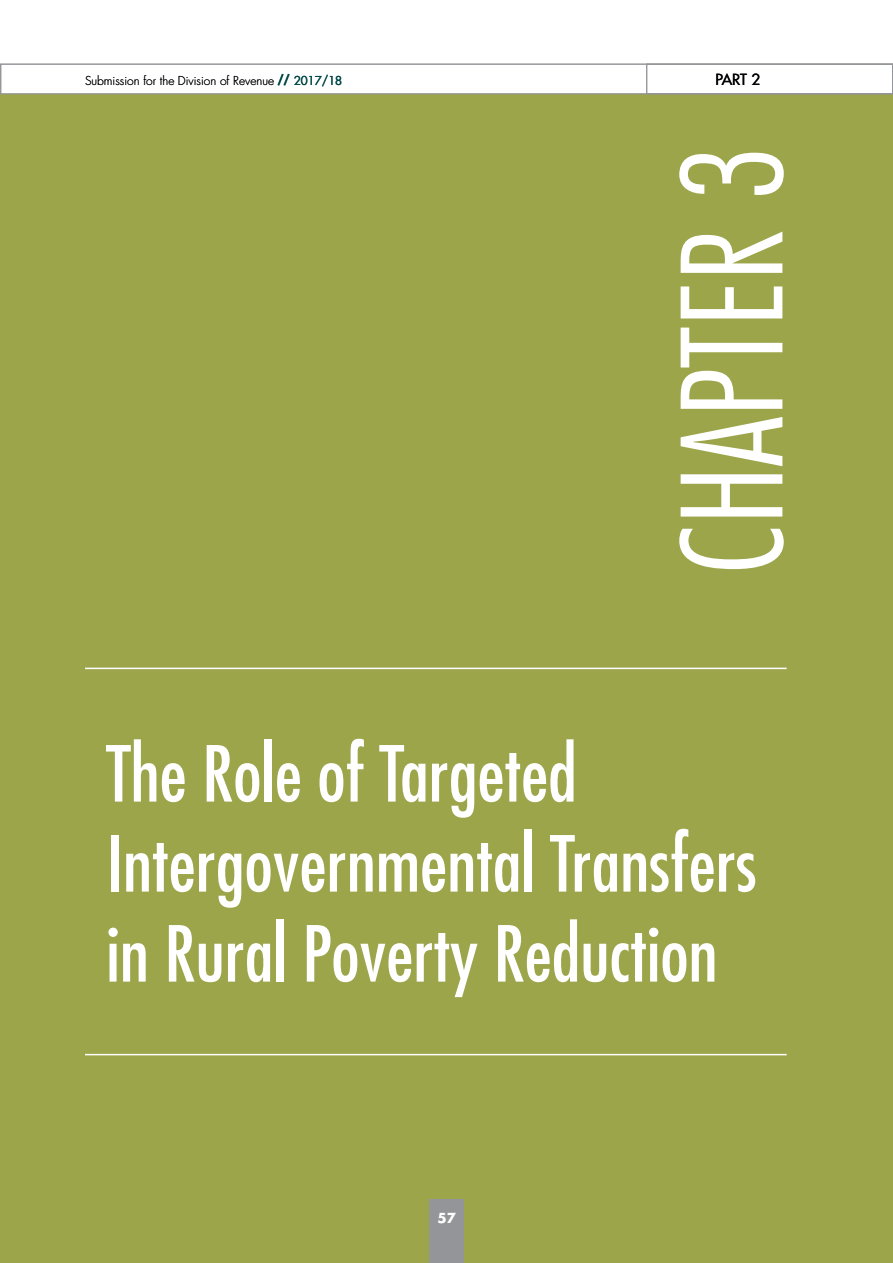
<style>
.page{position:relative;width:893px;height:1263px;background:#fff}
.page>*{position:absolute;margin:0;border:0;box-sizing:border-box;transform-origin:0 0}
.t1{font:300 condensed 135px "Futura";color:#fff}
.t2{font:condensed 75px/90px "Futura";color:#fff}
.t3{font:15px "Futura";color:#000}
.t4{font:700 13.5px "Futura";color:#fff}
.t5{font:300 12px "Futura";color:#000}
.s1{font-family:"Vectora LH";font-weight:700;font-size:15px;color:#004947}
.s2{font-weight:400;color:#004947}
</style>
<div class="page">
<div style="left:1px;top:94px;width:892px;height:1169px;background:#9ca54a"></div>
<svg style="left:0;top:64px;width:646px;height:30px"></svg>
<div style="left:646px;top:64px;width:247px;height:30px;border:1px solid #939598"></div>
<div style="left:429px;top:1199px;width:34px;height:64px;background:#939598"></div>
<hr style="left:85px;top:1054px;width:702px;height:1px;background:#fff">
<hr style="left:85px;top:668px;width:702px;height:1px;background:#fff">
<p class="t5" style="left:85px;top:73px;width:259px">Submission for the Division of Revenue <span class="s1">//</span> <span class="s2">2017/18</span></p>
<p class="t3" style="left:715px;top:70px;width:46px">PART 2</p>
<h1 class="t1" style="left:648px;top:574px;width:430px;rotate:-90deg">CHAPTER 3</h1>
<p class="t2" style="left:106px;top:727px;width:652px">The Role of Targeted<br>Intergovernmental Transfers in Rural Poverty Reduction</p>
<p class="t4" style="left:437px;top:1208px;width:20px">57</p>
</div>
